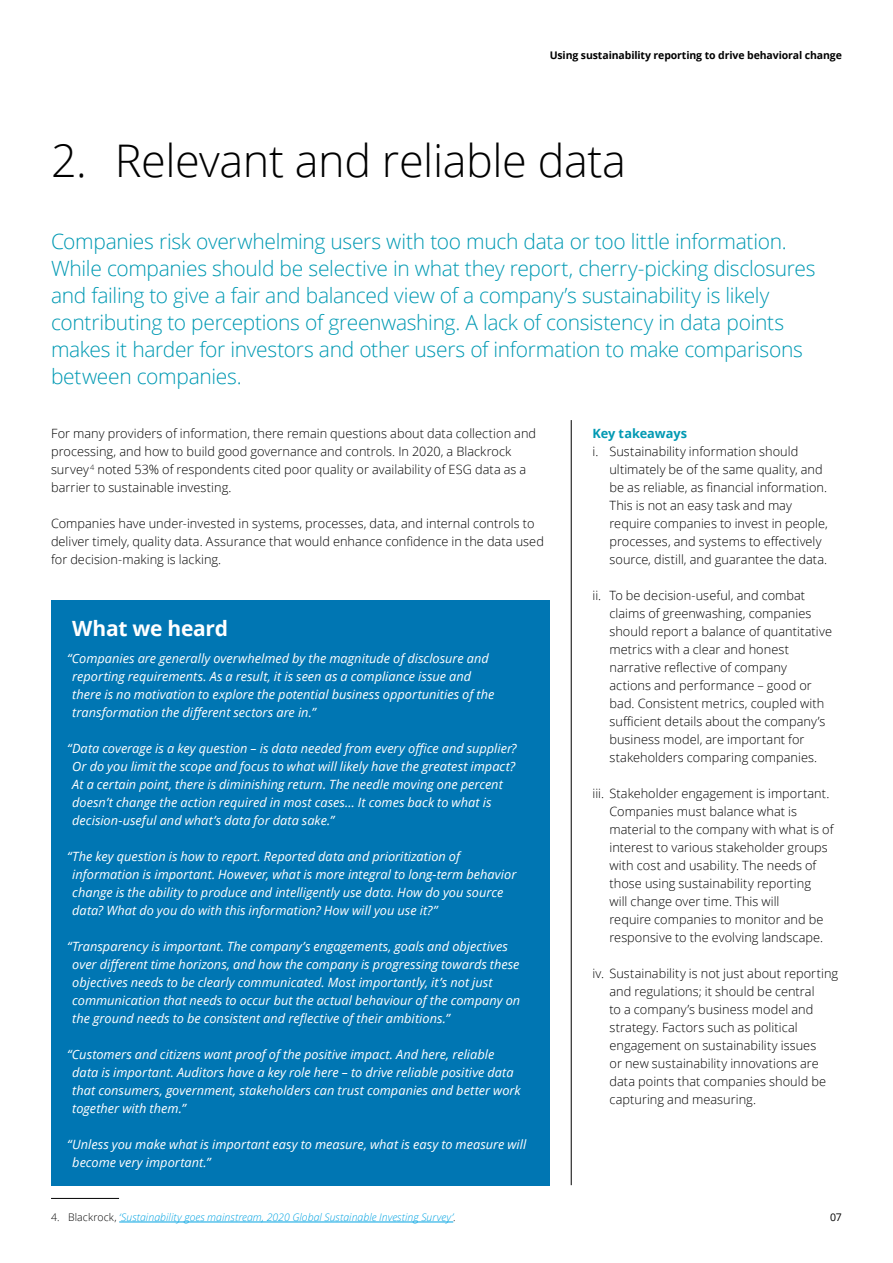
<style>
.page{position:relative;width:893px;height:1263px;background:#fff}
.page>*{position:absolute;margin:0;border:0;box-sizing:border-box;transform-origin:0 0}
.t1{font:300 45px "Open Sans";letter-spacing:-.01em;color:#000}
.t2{font:300 21px/27px "Open Sans";letter-spacing:-.015em;color:#0099b3}
.t3{font:700 21px "Open Sans";letter-spacing:-.015em;color:#fff}
.t4{font:300 12.75px/18px "Open Sans";letter-spacing:.005em;color:#000}
.t5{font:italic 12.75px/18px "Open Sans";color:#fff}
.t6{font:700 12.75px "Open Sans";letter-spacing:-.005em;color:#0099b3}
.t7{font:italic 300 10.5px "Open Sans";letter-spacing:.005em;color:#00a3e2}
.t8{font:700 10.5px "Open Sans";letter-spacing:-.01em;color:#000}
.t9{font:10.5px "Open Sans";color:#000}
.s1{font-style:normal;color:#000}
</style>
<div class="page">
<div style="left:51px;top:600px;width:499px;height:585px;background:#0076b3"></div>
<hr style="left:571px;top:420px;width:1px;height:765px;background:#000">
<hr style="left:51px;top:1198px;width:68px;height:1px;background:#000">
<hr style="left:119px;top:1222px;width:334px;height:1px;background:#00a3e2">
<p class="t8" style="left:550px;top:48px;width:294px">Using sustainability reporting to drive behavioral change</p>
<h1 class="t1" style="left:51px;top:130px;width:576px">2. Relevant and reliable data</h1>
<p class="t2" style="left:51px;top:227px;width:766px">Companies risk overwhelming users with too much data or too little information.<br>While companies should be selective in what they report, cherry-picking disclosures and failing to give a fair and balanced view of a company’s sustainability is likely contributing to perceptions of greenwashing. A lack of consistency in data points makes it harder for investors and other users of information to make comparisons between companies.</p>
<p class="t4" style="left:51px;top:424px;width:487px">For many providers of information, there remain questions about data collection and processing, and how to build good governance and controls. In 2020, a Blackrock survey <sup>4</sup> noted 53% of respondents cited poor quality or availability of ESG data as a barrier to sustainable investing.</p>
<p class="t4" style="left:51px;top:514px;width:494px">Companies have under-invested in systems, processes, data, and internal controls to deliver timely, quality data. Assurance that would enhance confidence in the data used for decision-making is lacking.</p>
<h2 class="t3" style="left:72px;top:614px;width:157px">What we heard</h2>
<p class="t5" style="left:72px;top:649px;width:424px;text-indent:-5px">“Companies are generally overwhelmed by the magnitude of disclosure and reporting requirements. As a result, it is seen as a compliance issue and there is no motivation to explore the potential business opportunities of the transformation the different sectors are in.”</p>
<p class="t5" style="left:72px;top:739px;width:446px;text-indent:-5px">“Data coverage is a key question – is data needed from every office and supplier?<br>Or do you limit the scope and focus to what will likely have the greatest impact?<br>At a certain point, there is diminishing return. The needle moving one percent doesn’t change the action required in most cases… It comes back to what is decision-useful and what’s data for data sake.”</p>
<p class="t5" style="left:72px;top:847px;width:446px;text-indent:-5px">“The key question is how to report. Reported data and prioritization of information is important. However, what is more integral to long-term behavior change is the ability to produce and intelligently use data. How do you source data? What do you do with this information? How will you use it?”</p>
<p class="t5" style="left:72px;top:937px;width:449px;text-indent:-5px">“Transparency is important. The company’s engagements, goals and objectives over different time horizons, and how the company is progressing towards these objectives needs to be clearly communicated. Most importantly, it’s not just communication that needs to occur but the actual behaviour of the company on the ground needs to be consistent and reflective of their ambitions.”</p>
<p class="t5" style="left:72px;top:1045px;width:450px;text-indent:-5px">“Customers and citizens want proof of the positive impact. And here, reliable data is important. Auditors have a key role here – to drive reliable positive data that consumers, government, stakeholders can trust companies and better work together with them.”</p>
<p class="t5" style="left:72px;top:1135px;width:455px;text-indent:-5px">“Unless you make what is important easy to measure, what is easy to measure will become very important.”</p>
<p class="t7" style="left:51px;top:1210px;width:405px"><span class="s1">4. Blackrock,</span> ‘Sustainability goes mainstream, 2020 Global Sustainable Investing Survey’<span class="s1">.</span></p>
<p class="t6" style="left:592px;top:424px;width:96px">Key takeaways</p>
<p class="t4" style="left:609px;top:442px;width:220px;text-indent:-17px">i. Sustainability information should ultimately be of the same quality, and be as reliable, as financial information.<br>This is not an easy task and may require companies to invest in people, processes, and systems to effectively source, distill, and guarantee the data.</p>
<p class="t4" style="left:609px;top:586px;width:224px;text-indent:-17px">ii. To be decision-useful, and combat claims of greenwashing, companies should report a balance of quantitative metrics with a clear and honest narrative reflective of company<br>actions and performance – good or bad. Consistent metrics, coupled with sufficient details about the company’s business model, are important for stakeholders comparing companies.</p>
<p class="t4" style="left:609px;top:784px;width:225px;text-indent:-17px">iii. Stakeholder engagement is important.<br>Companies must balance what is material to the company with what is of interest to various stakeholder groups with cost and usability. The needs of those using sustainability reporting<br>will change over time. This will<br>require companies to monitor and be responsive to the evolving landscape.</p>
<p class="t4" style="left:609px;top:964px;width:230px;text-indent:-17px">iv. Sustainability is not just about reporting and regulations; it should be central<br>to a company’s business model and strategy. Factors such as political engagement on sustainability issues<br>or new sustainability innovations are data points that companies should be capturing and measuring.</p>
<p class="t9" style="left:830px;top:1210px;width:13px">07</p>
</div>
